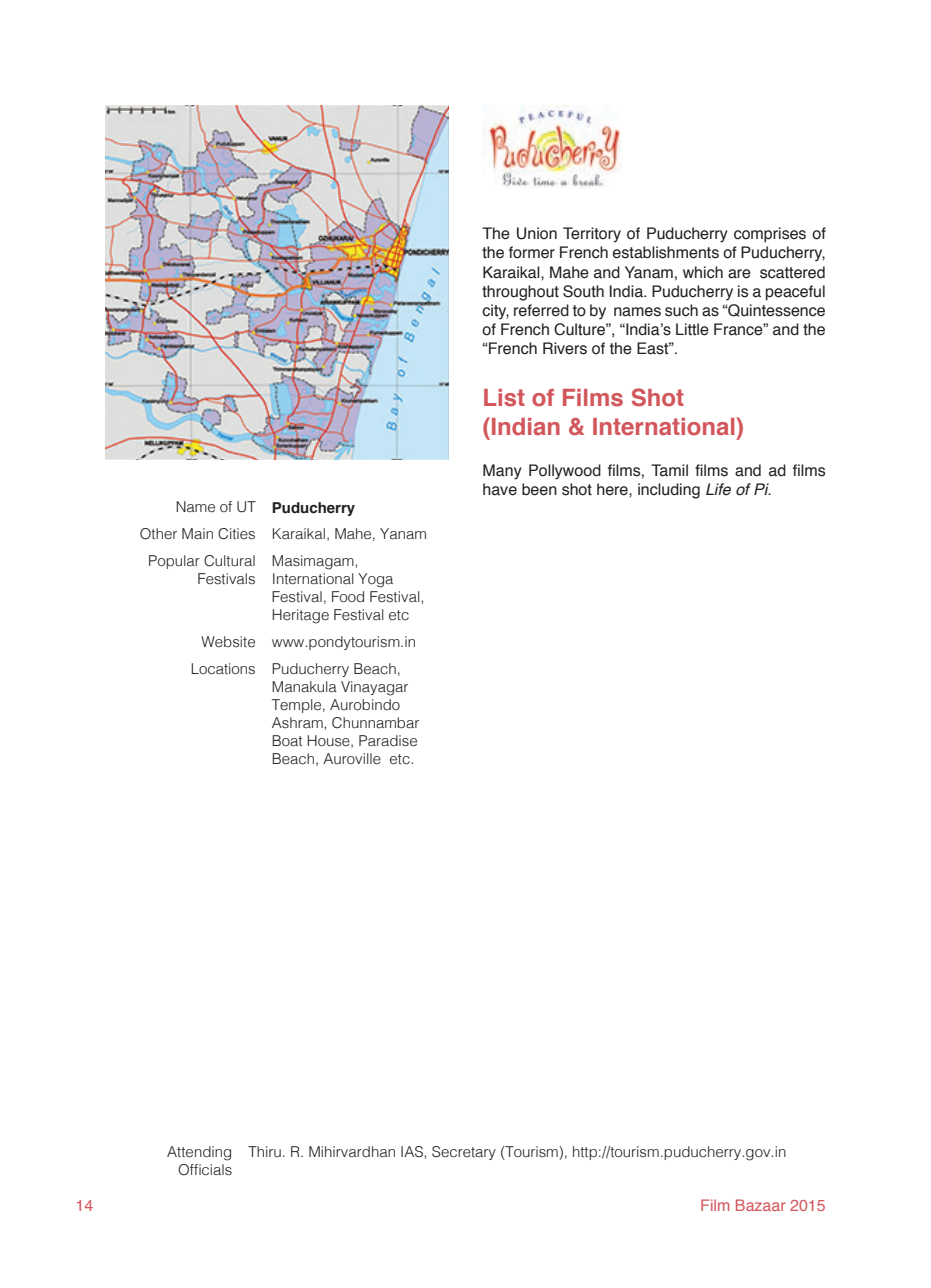
<style>
.page{position:relative;width:931px;height:1288px;background:#fff}
.page>*{position:absolute;margin:0;border:0;box-sizing:border-box;transform-origin:0 0}
.t1{font:700 24px/28.8px "Helvetica";color:#d2575c}
.t2{font:16px/19.2px "Helvetica";color:#231f20;text-align:justify}
.t3{font:16px "Helvetica";color:#d2575c}
.t4{font:300 15px/18px "Helvetica";color:#231f20}
.t5{font:700 15px "Helvetica";color:#231f20}
.s1{font-weight:300}
.s2{font-style:italic}
</style>
<div class="page">
<img style="left:105px;top:105px;width:343px;height:354px">
<img style="left:482px;top:105px;width:139px;height:84px">
<p class="t5" style="left:176px;top:495px;width:181px"><span class="s1">Name of UT</span> Puducherry</p>
<p class="t4" style="left:140px;top:524px;width:288px">Other Main Cities Karaikal, Mahe, Yanam</p>
<p class="t4" style="left:148px;top:551px;width:109px">Popular Cultural</p>
<p class="t4" style="left:197px;top:569px;width:60px">Festivals</p>
<p class="t4" style="left:272px;top:551px;width:154px">Masimagam,<br>International Yoga<br>Festival, Food Festival,<br>Heritage Festival etc</p>
<p class="t4" style="left:191px;top:627px;width:227px;line-height:26.8px;text-indent:11px">Website www.pondytourism.in<br>Locations Puducherry Beach,</p>
<p class="t4" style="left:272px;top:676px;width:149px">Manakula Vinayagar<br>Temple, Aurobindo<br>Ashram, Chunnambar<br>Boat House, Paradise<br>Beach, Auroville etc.</p>
<p class="t2" style="left:482px;top:224px;width:344px">The Union Territory of Puducherry comprises of the former French establishments of Puducherry, Karaikal, Mahe and Yanam, which are scattered throughout South India. Puducherry is a peaceful city, referred to by names such as “Quintessence of French Culture”, “India’s Little France” and the “French Rivers of the East”.</p>
<h1 class="t1" style="left:482px;top:384px;width:263px">List of Films Shot (Indian &amp; International)</h1>
<p class="t2" style="left:482px;top:461px;width:344px">Many Pollywood films, Tamil films and ad films have been shot here, including <span class="s2">Life of Pi</span>.</p>
<p class="t4" style="left:167px;top:1141px;width:67px;text-align:right">Attending<br>Officials</p>
<p class="t4" style="left:248px;top:1141px;width:539px">Thiru. R. Mihirvardhan IAS, Secretary (Tourism), http://tourism.puducherry.gov.in</p>
<p class="t3" style="left:75px;top:1193px;width:19px">14</p>
<p class="t3" style="left:700px;top:1193px;width:127px">Film Bazaar 2015</p>
</div>
